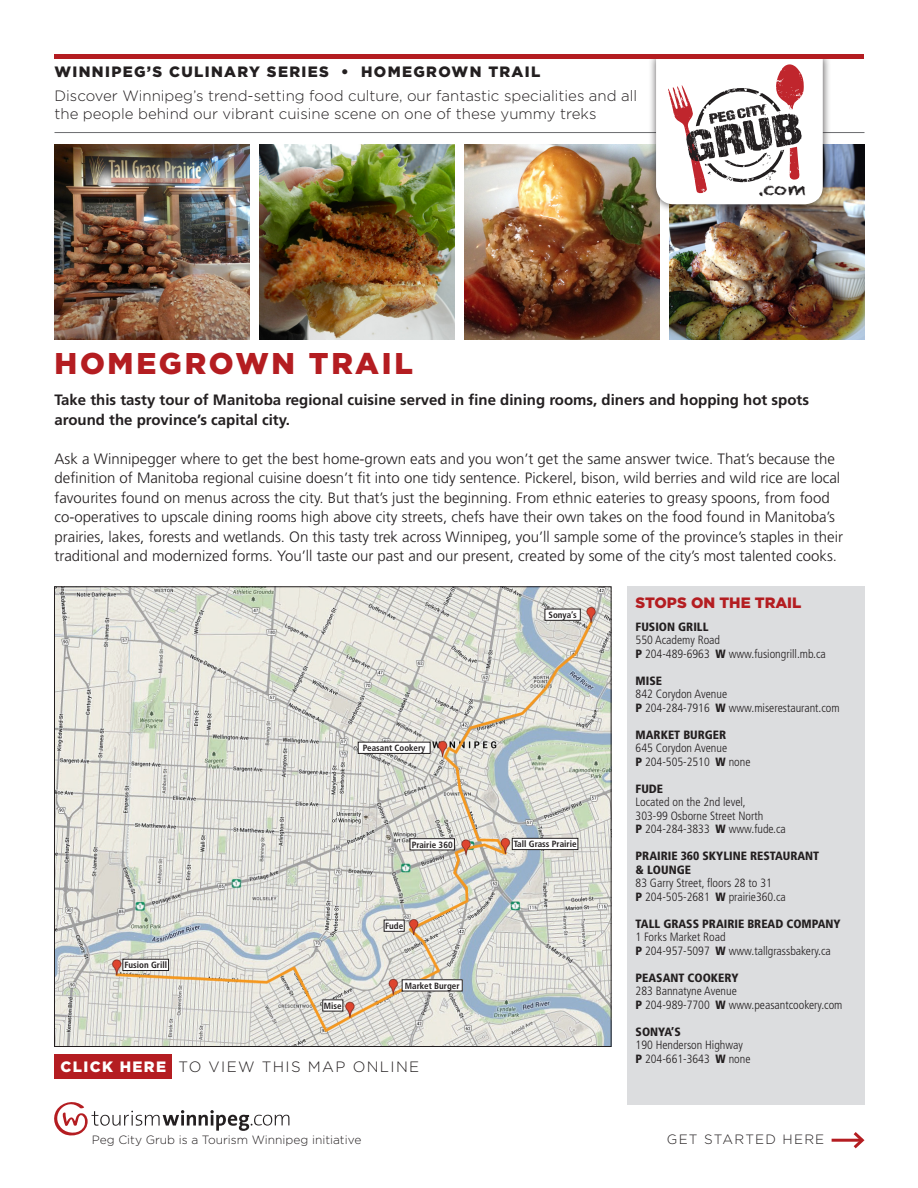
<style>
.page{position:relative;width:918px;height:1188px;background:#fff}
.page>*{position:absolute;margin:0;border:0;box-sizing:border-box;transform-origin:0 0}
.t1{font:900 30px "Gotham";letter-spacing:.09em;color:#b41d21}
.t2{font:18px "Chalkduster";color:#231f20}
.t3{font:300 15px/19.5px "Frutiger";color:#231f20}
.t4{font:300 15px/18px "Gotham";color:#231f20}
.t5{font:700 15px/19.5px "Frutiger";color:#231f20}
.t6{font:900 15px "Gotham";letter-spacing:.09em;color:#231f20}
.t7{font:300 15px "Gotham";letter-spacing:.09em;color:#231f20}
.t8{font:900 15px "Gotham";color:#b41d21}
.t9{font:300 13.5px "Gotham";letter-spacing:.09em;color:#231f20}
.t10{font:300 condensed 12px/13.5px "Frutiger";color:#231f20}
.t11{font:900 condensed 12px/13.5px "Frutiger";color:#231f20}
.t12{font:300 12px "Gotham";color:#231f20}
.t13{font:700 condensed 9px "Frutiger";color:#231f20}
.s1{font-weight:900;color:#fff}
.s2{font-weight:900}
</style>
<div class="page">
<img style="left:54px;top:145px;width:195px;height:195px">
<img style="left:260px;top:145px;width:194px;height:195px">
<img style="left:465px;top:145px;width:194px;height:195px">
<img style="left:670px;top:145px;width:194px;height:195px">
<hr style="left:54px;top:132px;width:810px;height:1px;background:#6c6d70">
<div style="left:648px;top:50px;width:183px;height:163px;background:#231f20;opacity:.75"></div>
<svg style="left:656px;top:58px;width:167px;height:146px"></svg>
<div style="left:590px;top:36px;width:266px;height:18px;background:#fff"></div>
<hr style="left:54px;top:54px;width:810px;height:4px;background:#b41d21">
<img style="left:56px;top:588px;width:553px;height:457px">
<div style="left:627px;top:586px;width:237px;height:519px;background:#dcdddf"></div>
<div style="left:123px;top:959px;width:46px;height:12px;background:#fff"></div>
<div style="left:123px;top:959px;width:46px;height:12px;border:1px solid #231f20"></div>
<div style="left:323px;top:1000px;width:20px;height:11px;background:#fff"></div>
<div style="left:402px;top:980px;width:60px;height:11px;background:#fff"></div>
<div style="left:384px;top:920px;width:20px;height:11px;background:#fff"></div>
<div style="left:384px;top:920px;width:20px;height:12px;border:1px solid #231f20"></div>
<div style="left:410px;top:839px;width:44px;height:11px;background:#fff"></div>
<div style="left:512px;top:838px;width:66px;height:12px;background:#fff"></div>
<div style="left:512px;top:838px;width:66px;height:12px;border:1px solid #231f20"></div>
<div style="left:545px;top:609px;width:35px;height:11px;background:#fff"></div>
<div style="left:545px;top:609px;width:35px;height:12px;border:1px solid #231f20"></div>
<div style="left:358px;top:742px;width:72px;height:11px;background:#fff"></div>
<div style="left:358px;top:742px;width:72px;height:12px;border:1px solid #231f20"></div>
<svg style="left:54px;top:1102px;width:235px;height:33px"></svg>
<div style="left:54px;top:1055px;width:118px;height:24px;background:#b41d21"></div>
<hr style="left:832px;top:1139px;width:30px;height:3px;background:#b41d21">
<svg style="left:850px;top:1132px;width:15px;height:17px"></svg>
<p class="t6" style="left:54px;top:63px;width:487px">WINNIPEG’S CULINARY SERIES • HOMEGROWN TRAIL</p>
<p class="t4" style="left:54px;top:86px;width:584px">Discover Winnipeg’s trend-setting food culture, our fantastic specialities and all the people behind our vibrant cuisine scene on one of these yummy treks</p>
<h1 class="t1" style="left:54px;top:346px;width:360px">HOMEGROWN TRAIL</h1>
<p class="t2" style="left:758px;top:178px;width:49px">.com</p>
<p class="t5" style="left:54px;top:390px;width:756px">Take this tasty tour of Manitoba regional cuisine served in fine dining rooms, diners and hopping hot spots around the province’s capital city.</p>
<p class="t3" style="left:54px;top:449px;width:790px">Ask a Winnipegger where to get the best home-grown eats and you won’t get the same answer twice. That’s because the definition of Manitoba regional cuisine doesn’t fit into one tidy sentence. Pickerel, bison, wild berries and wild rice are local favourites found on menus across the city. But that’s just the beginning. From ethnic eateries to greasy spoons, from food co-operatives to upscale dining rooms high above city streets, chefs have their own takes on the food found in Manitoba’s prairies, lakes, forests and wetlands. On this tasty trek across Winnipeg, you’ll sample some of the province’s staples in their traditional and modernized forms. You’ll taste our past and our present, created by some of the city’s most talented cooks.</p>
<p class="t13" style="left:363px;top:743px;width:64px">Peasant Cookery</p>
<p class="t13" style="left:549px;top:610px;width:30px">Sonya’s</p>
<p class="t13" style="left:124px;top:960px;width:44px">Fusion Grill</p>
<p class="t13" style="left:324px;top:1000px;width:19px">Mise</p>
<p class="t13" style="left:412px;top:839px;width:42px">Prairie 360</p>
<p class="t13" style="left:514px;top:839px;width:64px">Tall Grass Prairie</p>
<p class="t13" style="left:385px;top:921px;width:20px">Fude</p>
<p class="t13" style="left:405px;top:980px;width:56px">Market Burger</p>
<p class="t7" style="left:61px;top:1057px;width:360px"><span class="s1">CLICK HERE</span> TO VIEW THIS MAP ONLINE</p>
<p class="t12" style="left:92px;top:1132px;width:271px">Peg City Grub is a Tourism Winnipeg initiative</p>
<p class="t8" style="left:636px;top:594px;width:167px">STOPS ON THE TRAIL</p>
<p class="t11" style="left:636px;top:620px;width:74px">FUSION GRILL</p>
<p class="t10" style="left:636px;top:634px;width:192px">550 Academy Road<br><span class="s2">P</span> 204-489-6963 <span class="s2">W</span> www.fusiongrill.mb.ca</p>
<p class="t11" style="left:636px;top:674px;width:28px">MISE</p>
<p class="t10" style="left:636px;top:688px;width:206px">842 Corydon Avenue<br><span class="s2">P</span> 204-284-7916 <span class="s2">W</span> www.miserestaurant.com</p>
<p class="t11" style="left:636px;top:728px;width:92px">MARKET BURGER</p>
<p class="t10" style="left:636px;top:742px;width:116px">645 Corydon Avenue<br><span class="s2">P</span> 204-505-2510 <span class="s2">W</span> none</p>
<p class="t11" style="left:636px;top:782px;width:29px">FUDE</p>
<p class="t10" style="left:636px;top:796px;width:152px">Located on the 2nd level,<br>303-99 Osborne Street North<br><span class="s2">P</span> 204-284-3833 <span class="s2">W</span> www.fude.ca</p>
<p class="t11" style="left:636px;top:850px;width:185px">PRAIRIE 360 SKYLINE RESTAURANT &amp; LOUNGE</p>
<p class="t10" style="left:636px;top:877px;width:152px">83 Garry Street, floors 28 to 31<br><span class="s2">P</span> 204-505-2681 <span class="s2">W</span> prairie360.ca</p>
<p class="t11" style="left:636px;top:917px;width:207px">TALL GRASS PRAIRIE BREAD COMPANY</p>
<p class="t10" style="left:636px;top:931px;width:197px">1 Forks Market Road<br><span class="s2">P</span> 204-957-5097 <span class="s2">W</span> www.tallgrassbakery.ca</p>
<p class="t11" style="left:636px;top:971px;width:104px">PEASANT COOKERY</p>
<p class="t10" style="left:636px;top:985px;width:208px">283 Bannatyne Avenue<br><span class="s2">P</span> 204-989-7700 <span class="s2">W</span> www.peasantcookery.com</p>
<p class="t11" style="left:636px;top:1025px;width:47px">SONYA’S</p>
<p class="t10" style="left:636px;top:1039px;width:116px">190 Henderson Highway<br><span class="s2">P</span> 204-661-3643 <span class="s2">W</span> none</p>
<p class="t9" style="left:667px;top:1131px;width:159px">GET STARTED HERE</p>
</div>
